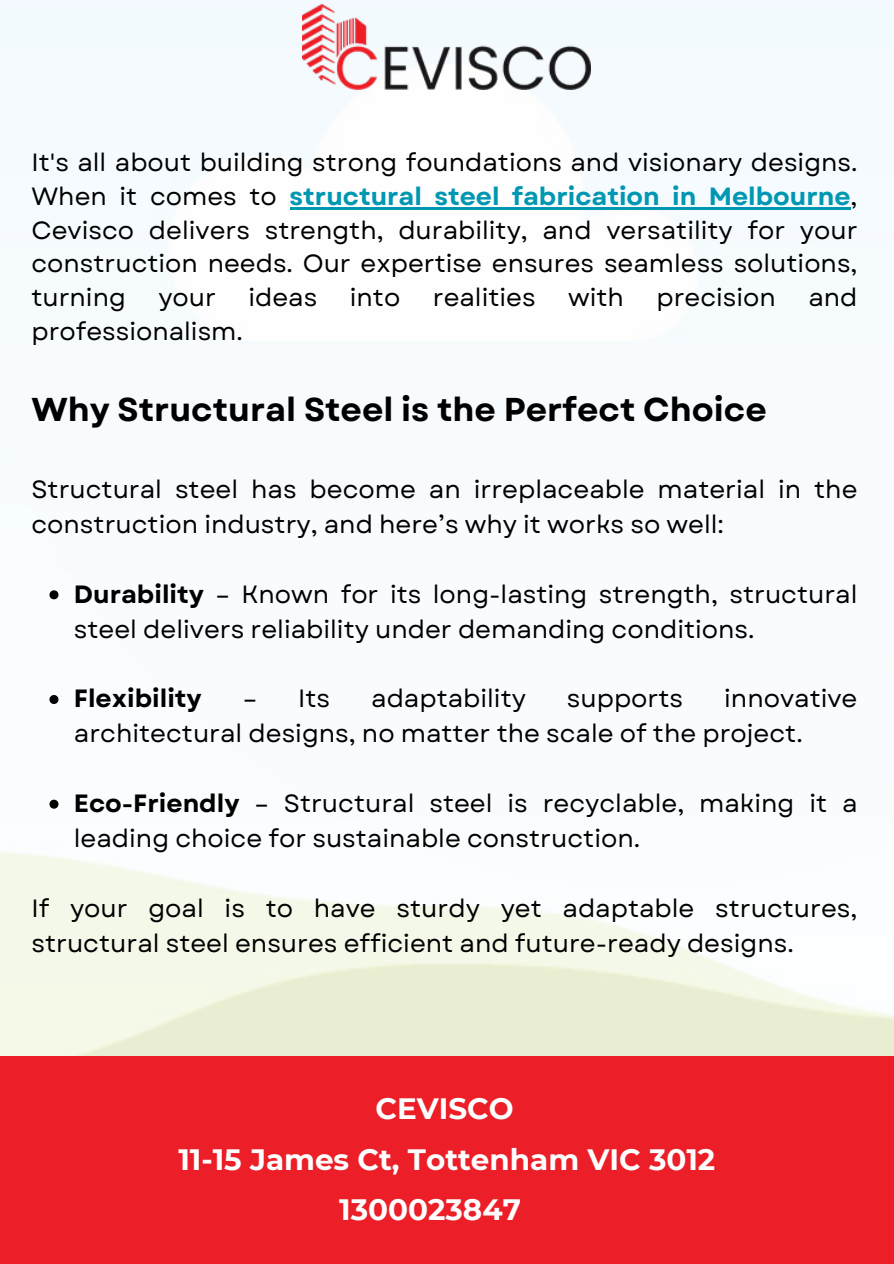
<style>
.page{position:relative;width:894px;height:1264px;background:#fff}
.page>*{position:absolute;margin:0;border:0;box-sizing:border-box;transform-origin:0 0}
.t1{font:700 33px "Garet";color:#000}
.t2{font:700 29.4px "Montserrat";color:#fefefe}
.t3{font:24.9px/34.8px "Garet";color:#000}
.t4{font:700 24.9px "Garet";color:#000}
.s1{font-weight:700;color:#0097b2}
.s2{font-weight:700}
</style>
<div class="page">
<img style="left:0;top:0;width:893px;height:1055px">
<hr style="left:289px;top:207px;width:561px;height:2px;background:#0097b2">
<div style="left:0;top:1055px;width:893px;height:208px;background:#ec1f28"></div>
<svg style="left:49px;top:590px;width:9px;height:9px"></svg>
<svg style="left:49px;top:695px;width:9px;height:9px"></svg>
<svg style="left:49px;top:799px;width:9px;height:9px"></svg>
<img style="left:302px;top:5px;width:288px;height:84px">
<p class="t3" style="left:31px;top:146px;width:827px;line-height:33.8px;text-align:justify">It's all about building strong foundations and visionary designs.<br>When it comes to <span class="s1">structural steel fabrication in Melbourne</span>, Cevisco delivers strength, durability, and versatility for your construction needs. Our expertise ensures seamless solutions, turning</p>
<p class="t3" style="left:158px;top:280px;width:59px">your</p>
<p class="t3" style="left:248px;top:280px;width:70px">ideas</p>
<p class="t3" style="left:350px;top:280px;width:52px">into</p>
<p class="t3" style="left:432px;top:280px;width:104px">realities</p>
<p class="t3" style="left:568px;top:280px;width:57px">with</p>
<p class="t3" style="left:656px;top:280px;width:121px">precision</p>
<p class="t3" style="left:808px;top:280px;width:51px">and</p>
<p class="t3" style="left:31px;top:314px;width:213px">professionalism.</p>
<p class="t1" style="left:31px;top:385px;width:736px">Why Structural Steel is the Perfect Choice</p>
<p class="t3" style="left:31px;top:472px;width:827px">Structural steel has become an irreplaceable material in the construction industry, and here’s why it works so well:</p>
<p class="t3" style="left:74px;top:576px;width:784px"><span class="s2">Durability</span> – Known for its long-lasting strength, structural steel delivers reliability under demanding conditions.</p>
<p class="t4" style="left:74px;top:680px;width:129px">Flexibility</p>
<p class="t3" style="left:243px;top:681px;width:89px">– Its</p>
<p class="t3" style="left:371px;top:681px;width:156px">adaptability</p>
<p class="t3" style="left:566px;top:681px;width:118px">supports</p>
<p class="t3" style="left:74px;top:681px;width:784px;text-indent:650px">innovative architectural designs, no matter the scale of the project.</p>
<p class="t3" style="left:74px;top:786px;width:784px"><span class="s2">Eco-Friendly</span> – Structural steel is recyclable, making it a leading choice for sustainable construction.</p>
<h2 class="t3" style="left:31px;top:890px;width:827px">If your goal is to have sturdy yet adaptable structures, structural steel ensures efficient and future-ready designs.</h2>
<p class="t2" style="left:375px;top:1090px;width:139px">CEVISCO</p>
<h1 class="t2" style="left:178px;top:1141px;width:538px">11-15 James Ct, Tottenham VIC 3012</h1>
<p class="t2" style="left:339px;top:1191px;width:183px">1300023847</p>
</div>
